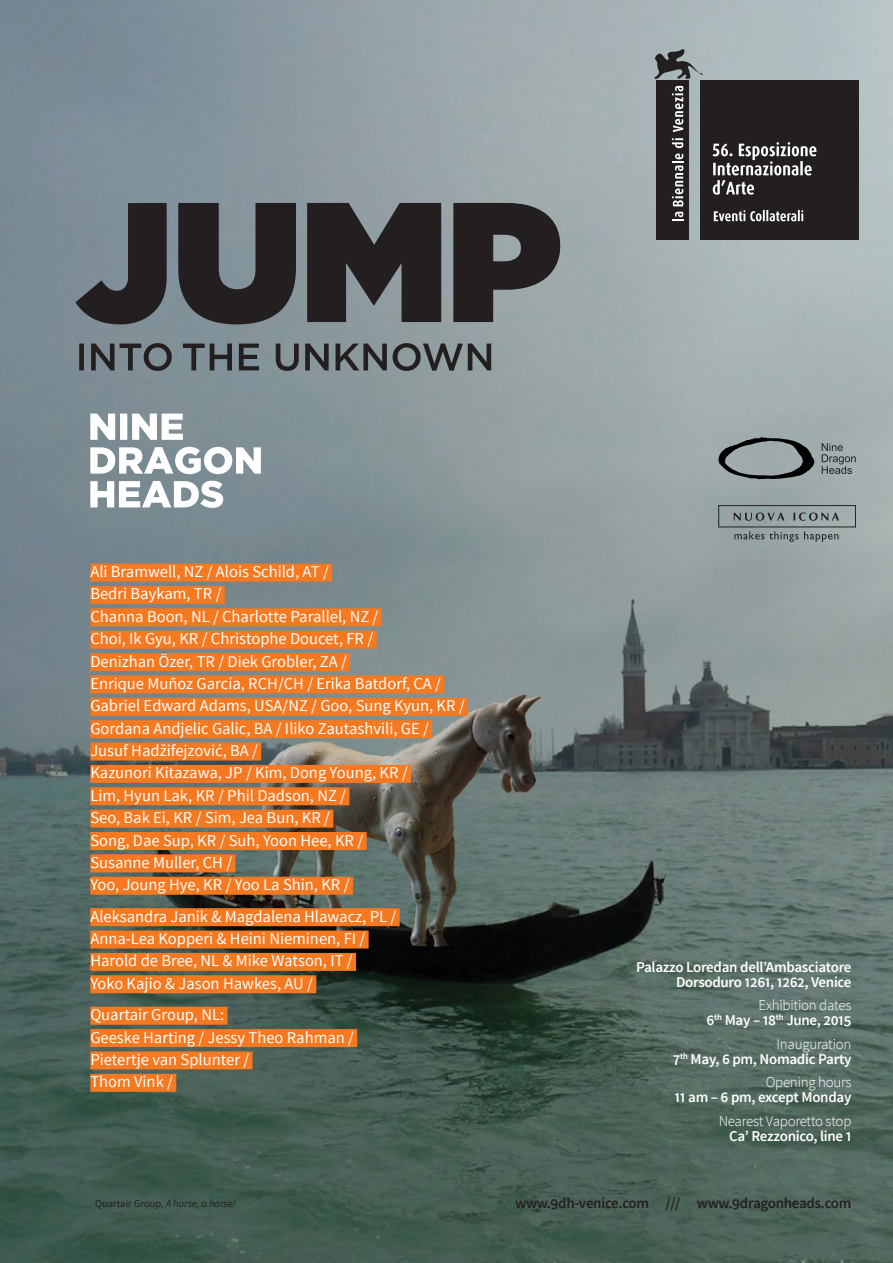
<style>
.page{position:relative;width:893px;height:1263px;background:#fff}
.page>*{position:absolute;margin:0;border:0;box-sizing:border-box;transform-origin:0 0}
.t1{font:16.5px "Source Sans Pro";color:#fff}
.t2{font:600 15px/15px "Source Sans Pro";letter-spacing:-.02em;color:#fff;text-align:right}
.t3{font:600 15px "Source Sans Pro";letter-spacing:-.02em;color:#231f20}
.t4{font:300 15px/15px "Source Sans Pro";letter-spacing:-.02em;color:#fff;text-align:right}
.t5{font:10.5px "Source Sans Pro";color:#231f20}
.s1{font-style:italic}
.s2{font-weight:300}
.s3{font-weight:600}
</style>
<div class="page">
<img style="left:0;top:0;width:893px;height:1263px">
<div style="left:656px;top:80px;width:33px;height:159px;background:#231f20"></div>
<svg style="left:654px;top:49px;width:49px;height:30px"></svg>
<svg style="left:672px;top:212px;width:11px;height:9px"></svg>
<svg style="left:672px;top:138px;width:11px;height:68px"></svg>
<svg style="left:672px;top:86px;width:11px;height:46px"></svg>
<div style="left:701px;top:80px;width:158px;height:159px;background:#231f20"></div>
<svg style="left:713px;top:142px;width:104px;height:53px"></svg>
<svg style="left:714px;top:210px;width:89px;height:11px"></svg>
<svg style="left:75px;top:203px;width:92px;height:121px;background:#4f5459"></svg>
<svg style="left:178px;top:203px;width:118px;height:121px;background:#3f4043"></svg>
<svg style="left:307px;top:203px;width:134px;height:119px;background:#383739"></svg>
<svg style="left:453px;top:203px;width:107px;height:119px;background:#464647"></svg>
<svg style="left:79px;top:343px;width:412px;height:28px;background:#61696c"></svg>
<svg style="left:90px;top:481px;width:133px;height:27px"></svg>
<svg style="left:90px;top:447px;width:171px;height:27px"></svg>
<svg style="left:90px;top:414px;width:93px;height:26px"></svg>
<svg style="left:734px;top:512px;width:50px;height:9px"></svg>
<svg style="left:793px;top:512px;width:46px;height:9px"></svg>
<div style="left:718px;top:505px;width:138px;height:22px;border:1px solid #231f20"></div>
<svg style="left:734px;top:531px;width:105px;height:11px"></svg>
<svg style="left:718px;top:437px;width:96px;height:42px;background:#767e80"></svg>
<svg style="left:822px;top:443px;width:34px;height:31px"></svg>
<div style="left:90px;top:564px;width:242px;height:18px;background:#f47921"></div>
<div style="left:90px;top:586px;width:135px;height:18px;background:#f47921"></div>
<div style="left:90px;top:608px;width:292px;height:18px;background:#f47921"></div>
<div style="left:90px;top:631px;width:287px;height:18px;background:#f47921"></div>
<div style="left:90px;top:653px;width:260px;height:18px;background:#f47921"></div>
<div style="left:90px;top:675px;width:354px;height:18px;background:#f47921"></div>
<div style="left:90px;top:698px;width:378px;height:18px;background:#f47921"></div>
<div style="left:90px;top:720px;width:342px;height:18px;background:#f47921"></div>
<div style="left:90px;top:742px;width:171px;height:18px;background:#f47921"></div>
<div style="left:90px;top:765px;width:321px;height:18px;background:#f47921"></div>
<div style="left:90px;top:787px;width:259px;height:18px;background:#f47921"></div>
<div style="left:90px;top:810px;width:243px;height:18px;background:#f47921"></div>
<div style="left:90px;top:832px;width:277px;height:18px;background:#f47921"></div>
<div style="left:90px;top:854px;width:145px;height:18px;background:#f47921"></div>
<div style="left:90px;top:877px;width:263px;height:18px;background:#f47921"></div>
<div style="left:90px;top:908px;width:310px;height:18px;background:#f47921"></div>
<div style="left:90px;top:930px;width:279px;height:18px;background:#f47921"></div>
<div style="left:90px;top:953px;width:266px;height:18px;background:#f47921"></div>
<div style="left:90px;top:975px;width:226px;height:18px;background:#f47921"></div>
<div style="left:90px;top:1007px;width:138px;height:18px;background:#f47921"></div>
<div style="left:90px;top:1029px;width:267px;height:18px;background:#f47921"></div>
<div style="left:90px;top:1051px;width:162px;height:18px;background:#f47921"></div>
<div style="left:90px;top:1074px;width:86px;height:18px;background:#f47921"></div>
<p class="t1" style="left:90px;top:561px;width:240px">Ali Bramwell, NZ / Alois Schild, AT /</p>
<p class="t1" style="left:90px;top:584px;width:133px">Bedri Baykam, TR /</p>
<p class="t1" style="left:90px;top:606px;width:290px">Channa Boon, NL / Charlotte Parallel, NZ /</p>
<p class="t1" style="left:90px;top:628px;width:284px">Choi, Ik Gyu, KR / Christophe Doucet, FR /</p>
<p class="t1" style="left:90px;top:651px;width:258px">Denizhan Özer, TR / Diek Grobler, ZA /</p>
<p class="t1" style="left:90px;top:673px;width:352px">Enrique Muñoz García, RCH/CH / Erika Batdorf, CA /</p>
<p class="t1" style="left:90px;top:696px;width:376px">Gabriel Edward Adams, USA/NZ / Goo, Sung Kyun, KR /</p>
<p class="t1" style="left:90px;top:718px;width:340px">Gordana Andjelic Galic, BA / Iliko Zautashvili, GE /</p>
<p class="t1" style="left:90px;top:740px;width:169px">Jusuf Hadžifejzović, BA /</p>
<p class="t1" style="left:90px;top:763px;width:319px">Kazunori Kitazawa, JP / Kim, Dong Young, KR /</p>
<p class="t1" style="left:90px;top:785px;width:257px">Lim, Hyun Lak, KR / Phil Dadson, NZ /</p>
<p class="t1" style="left:90px;top:807px;width:241px">Seo, Bak Ei, KR / Sim, Jea Bun, KR /</p>
<p class="t1" style="left:90px;top:830px;width:274px">Song, Dae Sup, KR / Suh, Yoon Hee, KR /</p>
<p class="t1" style="left:90px;top:852px;width:143px">Susanne Muller, CH /</p>
<p class="t1" style="left:90px;top:874px;width:261px">Yoo, Joung Hye, KR / Yoo La Shin, KR /</p>
<p class="t1" style="left:90px;top:906px;width:307px">Aleksandra Janik &amp; Magdalena Hlawacz, PL /</p>
<p class="t1" style="left:90px;top:928px;width:276px">Anna-Lea Kopperi &amp; Heini Nieminen, FI /</p>
<p class="t1" style="left:90px;top:951px;width:264px">Harold de Bree, NL &amp; Mike Watson, IT /</p>
<p class="t1" style="left:90px;top:973px;width:224px">Yoko Kajio &amp; Jason Hawkes, AU /</p>
<p class="t1" style="left:90px;top:1004px;width:135px">Quartair Group, NL:</p>
<p class="t1" style="left:90px;top:1027px;width:265px">Geeske Harting / Jessy Theo Rahman /</p>
<p class="t1" style="left:90px;top:1049px;width:160px">Pietertje van Splunter /</p>
<p class="t1" style="left:90px;top:1071px;width:84px">Thom Vink /</p>
<p class="t5" style="left:95px;top:1197px;width:142px">Quartair Group, <span class="s1">A horse, a horse!</span></p>
<p class="t2" style="left:636px;top:959px;width:217px">Palazzo Loredan dell’Ambasciatore<br>Dorsoduro 1261, 1262, Venice</p>
<p class="t2" style="left:706px;top:998px;width:146px"><span class="s2">Exhibition dates<br></span>6<sup>th</sup> May – 18<sup>th</sup> June, 2015</p>
<p class="t2" style="left:673px;top:1036px;width:180px"><span class="s2">Inauguration<br></span>7<sup>th</sup> May, 6 pm, Nomadic Party</p>
<p class="t2" style="left:674px;top:1075px;width:178px"><span class="s2">Opening hours<br></span>11 am – 6 pm, except Monday</p>
<p class="t4" style="left:719px;top:1113px;width:134px">Nearest Vaporetto stop<br><span class="s3">Caʼ Rezzonico, line 1</span></p>
<p class="t3" style="left:515px;top:1193px;width:338px">www.9dh-venice.com /// www.9dragonheads.com</p>
</div>
